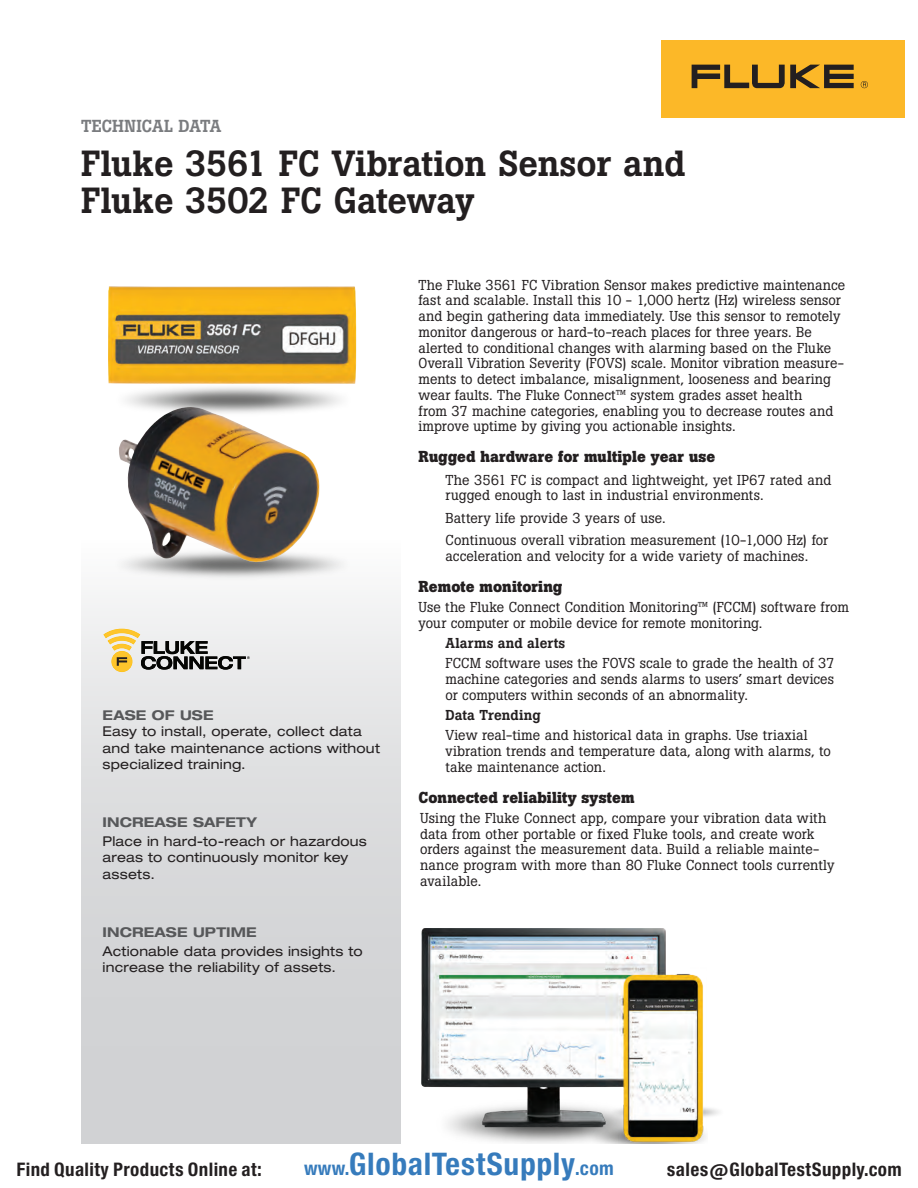
<style>
.page{position:relative;width:918px;height:1188px;background:#fff}
.page>*{position:absolute;margin:0;border:0;box-sizing:border-box;transform-origin:0 0}
.t1{font:500 36px/37.5px "Boton Pro";letter-spacing:-.005em;color:#231f20}
.t2{font:29.7px "Europa Gro Nr 2 SBOP Bol Con";letter-spacing:.02em;color:#367bbc}
.t3{font:17.85px "Europa Gro Nr 2 SBOP Bol Con";letter-spacing:.02em;color:#231f20}
.t4{font:500 17.25px "Boton Pro";color:#7a7c7f}
.t5{font:700 15.75px "Boton Pro";letter-spacing:.005em;color:#231f20}
.t6{font:14.25px/15.8px "Boton Pro";letter-spacing:.005em;color:#231f20}
.t7{font:500 14.25px "Boton Pro";letter-spacing:.005em;color:#231f20}
.t8{font:expanded 13.5px/16.2px "Helvetica Neue LT Pro";letter-spacing:.015em;color:#231f20}
.t9{font:700 expanded 13.5px "Helvetica Neue LT Pro";letter-spacing:.01em;color:#57585a}
.s1{font-size:18.3px}
</style>
<div class="page">
<div style="left:81px;top:540px;width:320px;height:648px;background:linear-gradient(to bottom,#f3f4f4,#c6c8ca)"></div>
<div style="left:662px;top:40px;width:242px;height:78px;background:#fcb828"></div>
<svg style="left:692px;top:65px;width:162px;height:23px"></svg>
<svg style="left:861px;top:81px;width:7px;height:7px"></svg>
<div style="left:112px;top:651px;width:20px;height:21px;background:#fec52c;border-radius:50%"></div>
<svg style="left:104px;top:629px;width:146px;height:41px"></svg>
<img style="left:111px;top:547px;width:242px;height:35px">
<img style="left:119px;top:417px;width:204px;height:150px">
<img style="left:127px;top:387px;width:213px;height:30px">
<img style="left:108px;top:286px;width:248px;height:98px">
<img style="left:422px;top:928px;width:286px;height:216px">
<div style="left:0;top:1145px;width:911px;height:43px;background:#fff"></div>
<p class="t4" style="left:81px;top:115px;width:142px">TECHNICAL DATA</p>
<h1 class="t1" style="left:81px;top:144px;width:606px">Fluke 3561 FC Vibration Sensor and<br>Fluke 3502 FC Gateway</h1>
<p class="t9" style="left:103px;top:706px;width:113px">EASE OF USE</p>
<p class="t8" style="left:103px;top:723px;width:279px">Easy to install, operate, collect data and take maintenance actions without specialized training.</p>
<p class="t9" style="left:103px;top:814px;width:156px">INCREASE SAFETY</p>
<p class="t8" style="left:103px;top:833px;width:266px">Place in hard-to-reach or hazardous areas to continuously monitor key assets.</p>
<p class="t9" style="left:103px;top:923px;width:156px">INCREASE UPTIME</p>
<p class="t8" style="left:103px;top:943px;width:262px">Actionable data provides insights to increase the reliability of assets.</p>
<p class="t6" style="left:419px;top:277px;width:428px">The Fluke 3561 FC Vibration Sensor makes predictive maintenance fast and scalable. Install this 10 - 1,000 hertz (Hz) wireless sensor and begin gathering data immediately. Use this sensor to remotely monitor dangerous or hard-to-reach places for three years. Be alerted to conditional changes with alarming based on the Fluke Overall Vibration Severity (FOVS) scale. Monitor vibration measure&shy;ments to detect imbalance, misalignment, looseness and bearing wear faults. The Fluke Connect™ system grades asset health<br>from 37 machine categories, enabling you to decrease routes and improve uptime by giving you actionable insights.</p>
<p class="t5" style="left:419px;top:446px;width:298px">Rugged hardware for multiple year use</p>
<p class="t6" style="left:446px;top:472px;width:388px">The 3561 FC is compact and lightweight, yet IP67 rated and rugged enough to last in industrial environments.</p>
<p class="t6" style="left:446px;top:507px;width:384px;line-height:22.5px">Battery life provide 3 years of use.<br>Continuous overall vibration measurement (10-1,000 Hz) for</p>
<p class="t6" style="left:446px;top:548px;width:364px">acceleration and velocity for a wide variety of machines.</p>
<p class="t5" style="left:419px;top:576px;width:146px">Remote monitoring</p>
<p class="t6" style="left:419px;top:599px;width:432px">Use the Fluke Connect Condition Monitoring™ (FCCM) software from your computer or mobile device for remote monitoring.</p>
<p class="t7" style="left:446px;top:634px;width:121px">Alarms and alerts</p>
<p class="t6" style="left:446px;top:656px;width:391px;text-align:justify">FCCM software uses the FOVS scale to grade the health of 37 machine categories and sends alarms to users’ smart devices or computers within seconds of an abnormality.</p>
<p class="t7" style="left:446px;top:706px;width:97px">Data Trending</p>
<p class="t6" style="left:446px;top:728px;width:387px">View real-time and historical data in graphs. Use triaxial vibration trends and temperature data, along with alarms, to take maintenance action.</p>
<p class="t5" style="left:419px;top:787px;width:217px">Connected reliability system</p>
<p class="t6" style="left:420px;top:810px;width:416px">Using the Fluke Connect app, compare your vibration data with data from other portable or fixed Fluke tools, and create work orders against the measurement data. Build a reliable mainte&shy;nance program with more than 80 Fluke Connect tools currently available.</p>
<p class="t3" style="left:16px;top:1159px;width:247px">Find Quality Products Online at:</p>
<h2 class="t2" style="left:304px;top:1147px;width:311px"><span class="s1">www.</span>GlobalTestSupply<span class="s1">.com</span></h2>
<p class="t3" style="left:667px;top:1159px;width:236px">sales@GlobalTestSupply.com</p>
</div>
